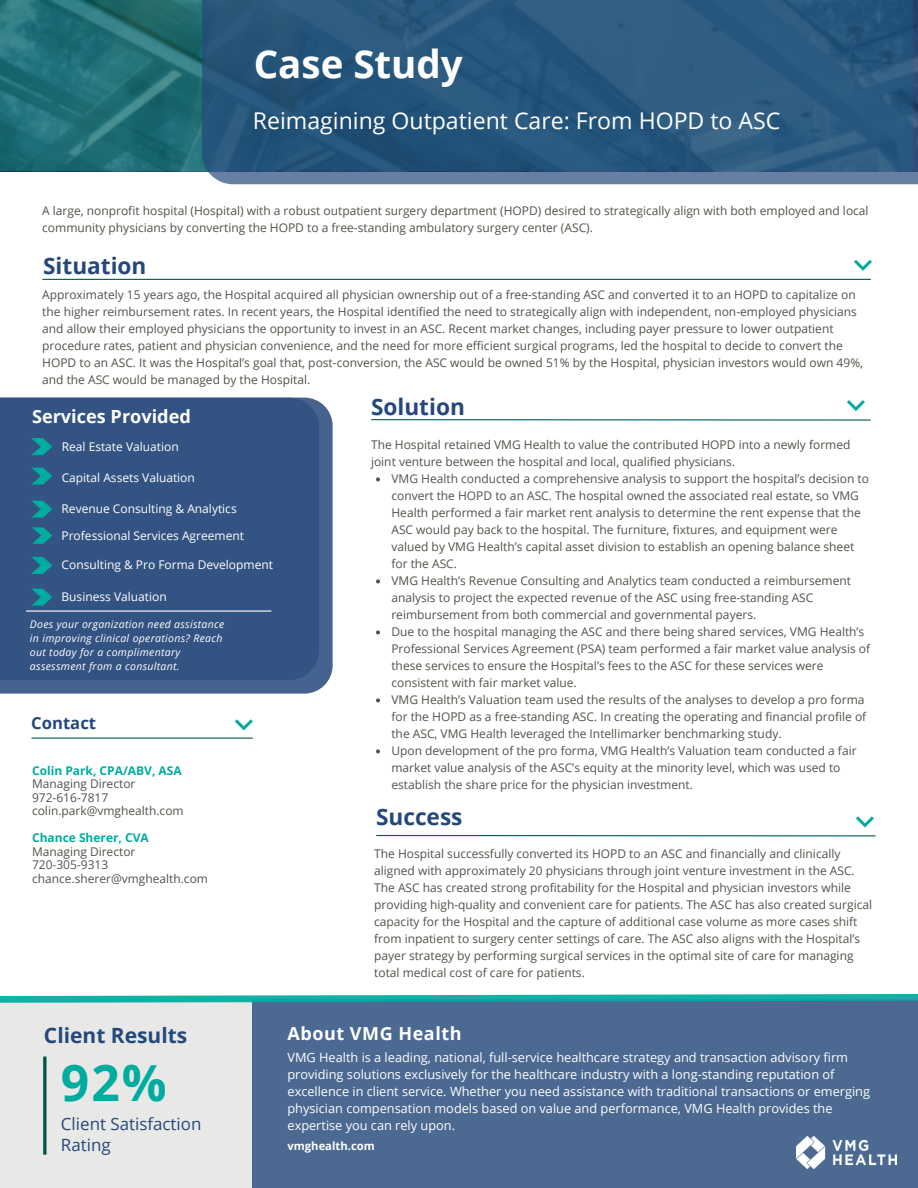
<style>
.page{position:relative;width:918px;height:1188px;background:#fff}
.page>*{position:absolute;margin:0;border:0;box-sizing:border-box;transform-origin:0 0}
.t1{font:700 49.8px "Open Sans";color:#00aca0}
.t2{font:700 38.55px "Open Sans";color:#fff}
.t3{font:23.1px "Open Sans";color:#fff}
.t4{font:700 22.65px "Open Sans";color:#25487b}
.t5{font:700 21px "Open Sans";color:#25487b}
.t6{font:700 18.15px "Open Sans";color:#fff}
.t7{font:700 18px "Open Sans";letter-spacing:.03em;color:#fff}
.t8{font:16.95px/21.1px "Open Sans";color:#25487b}
.t9{font:700 16.65px "Open Sans";color:#25487b}
.t10{font:12.75px/17px "Open Sans";color:#fff}
.t11{font:12px/17px "Open Sans";color:#51534a}
.t12{font:12px "Open Sans";color:#fff}
.t13{font:700 12px "Open Sans";color:#00aca0}
.t14{font:700 11.25px "Open Sans";color:#fff}
.t15{font:italic 10.5px "Open Sans";letter-spacing:.03em;color:#fff}
</style>
<div class="page">
<svg style="left:0;top:0;width:202px;height:171px;background:#216f75"></svg>
<svg style="left:202px;top:0;width:716px;height:184px;background:#2c5a7f"></svg>
<div style="left:0;top:1000px;width:253px;height:188px;background:#e8e8e7"></div>
<div style="left:253px;top:1000px;width:665px;height:188px;background:#4c6992"></div>
<svg style="left:0;top:994px;width:918px;height:9px"></svg>
<hr style="left:43px;top:279px;width:827px;height:1px;background:#00594c">
<svg style="left:847px;top:400px;width:18px;height:11px"></svg>
<hr style="left:372px;top:419px;width:498px;height:2px;background:#00594c">
<svg style="left:854px;top:260px;width:18px;height:11px"></svg>
<svg style="left:43px;top:1057px;width:4px;height:98px"></svg>
<svg style="left:0;top:401px;width:332px;height:293px;background:#4e6a94"></svg>
<div style="left:0;top:398px;width:319px;height:282px;background:#335383"></div>
<svg style="left:31px;top:438px;width:21px;height:17px"></svg>
<hr style="left:26px;top:610px;width:245px;height:2px;background:#fff">
<svg style="left:856px;top:816px;width:18px;height:12px"></svg>
<hr style="left:377px;top:835px;width:498px;height:1px;background:#00594c">
<svg style="left:235px;top:719px;width:18px;height:11px"></svg>
<hr style="left:32px;top:738px;width:220px;height:1px;background:#00594c">
<img style="left:797px;top:1137px;width:100px;height:31px">
<svg style="left:376px;top:477px;width:4px;height:4px"></svg>
<svg style="left:376px;top:579px;width:4px;height:4px"></svg>
<svg style="left:376px;top:630px;width:4px;height:4px"></svg>
<svg style="left:376px;top:698px;width:4px;height:4px"></svg>
<svg style="left:376px;top:749px;width:4px;height:4px"></svg>
<svg style="left:31px;top:501px;width:21px;height:17px"></svg>
<svg style="left:31px;top:468px;width:21px;height:17px"></svg>
<svg style="left:32px;top:527px;width:20px;height:17px"></svg>
<svg style="left:31px;top:557px;width:21px;height:17px"></svg>
<svg style="left:31px;top:589px;width:21px;height:17px"></svg>
<h5 class="t2" style="left:254px;top:37px;width:211px">Case Study</h5>
<p class="t3" style="left:253px;top:105px;width:529px">Reimagining Outpatient Care: From HOPD to ASC</p>
<p class="t11" style="left:42px;top:201px;width:828px">A large, nonprofit hospital (Hospital) with a robust outpatient surgery department (HOPD) desired to strategically align with both employed and local community physicians by converting the HOPD to a free-standing ambulatory surgery center (ASC).</p>
<p class="t4" style="left:43px;top:250px;width:105px">Situation</p>
<p class="t11" style="left:42px;top:286px;width:822px">Approximately 15 years ago, the Hospital acquired all physician ownership out of a free-standing ASC and converted it to an HOPD to capitalize on the higher reimbursement rates. In recent years, the Hospital identified the need to strategically align with independent, non-employed physicians and allow their employed physicians the opportunity to invest in an ASC. Recent market changes, including payer pressure to lower outpatient procedure rates, patient and physician convenience, and the need for more efficient surgical programs, led the hospital to decide to convert the HOPD to an ASC. It was the Hospital’s goal that, post-conversion, the ASC would be owned 51% by the Hospital, physician investors would own 49%, and the ASC would be managed by the Hospital.</p>
<p class="t6" style="left:32px;top:403px;width:160px">Services Provided</p>
<p class="t12" style="left:62px;top:438px;width:119px">Real Estate Valuation</p>
<p class="t12" style="left:62px;top:469px;width:135px">Capital Assets Valuation</p>
<p class="t12" style="left:62px;top:500px;width:177px">Revenue Consulting &amp; Analytics</p>
<h3 class="t12" style="left:62px;top:527px;width:184px">Professional Services Agreement</h3>
<h1 class="t12" style="left:62px;top:557px;width:213px">Consulting &amp; Pro Forma Development</h1>
<h6 class="t12" style="left:62px;top:588px;width:107px">Business Valuation</h6>
<p class="t15" style="left:30px;top:617px;width:196px">Does your organization need assistance</p>
<p class="t15" style="left:30px;top:631px;width:194px">in improving clinical operations? Reach</p>
<p class="t15" style="left:30px;top:645px;width:152px">out today for a complimentary</p>
<p class="t15" style="left:30px;top:659px;width:151px">assessment from a consultant.</p>
<p class="t9" style="left:31px;top:711px;width:66px">Contact</p>
<p class="t13" style="left:32px;top:762px;width:151px">Colin Park, CPA/ABV, ASA</p>
<p class="t11" style="left:32px;top:775px;width:105px">Managing Director</p>
<p class="t11" style="left:32px;top:789px;width:78px">972-616-7817</p>
<p class="t11" style="left:32px;top:802px;width:153px">colin.park@vmghealth.com</p>
<p class="t13" style="left:32px;top:830px;width:118px">Chance Sherer, CVA</p>
<h3 class="t11" style="left:32px;top:843px;width:105px">Managing Director</h3>
<p class="t11" style="left:32px;top:856px;width:78px">720-305-9313</p>
<p class="t11" style="left:32px;top:870px;width:177px">chance.sherer@vmghealth.com</p>
<p class="t4" style="left:371px;top:390px;width:95px">Solution</p>
<h4 class="t11" style="left:371px;top:436px;width:481px">The Hospital retained VMG Health to value the contributed HOPD into a newly formed joint venture between the hospital and local, qualified physicians.</h4>
<p class="t11" style="left:391px;top:470px;width:479px">VMG Health conducted a comprehensive analysis to support the hospital’s decision to convert the HOPD to an ASC. The hospital owned the associated real estate, so VMG Health performed a fair market rent analysis to determine the rent expense that the ASC would pay back to the hospital. The furniture, fixtures, and equipment were valued by VMG Health’s capital asset division to establish an opening balance sheet for the ASC.</p>
<h3 class="t11" style="left:391px;top:572px;width:461px">VMG Health’s Revenue Consulting and Analytics team conducted a reimbursement analysis to project the expected revenue of the ASC using free-standing ASC reimbursement from both commercial and governmental payers.</h3>
<p class="t11" style="left:391px;top:623px;width:480px">Due to the hospital managing the ASC and there being shared services, VMG Health’s Professional Services Agreement (PSA) team performed a fair market value analysis of these services to ensure the Hospital’s fees to the ASC for these services were consistent with fair market value.</p>
<p class="t11" style="left:391px;top:691px;width:476px">VMG Health’s Valuation team used the results of the analyses to develop a pro forma for the HOPD as a free-standing ASC. In creating the operating and financial profile of the ASC, VMG Health leveraged the Intellimarker benchmarking study.</p>
<h3 class="t11" style="left:391px;top:742px;width:467px">Upon development of the pro forma, VMG Health’s Valuation team conducted a fair market value analysis of the ASC’s equity at the minority level, which was used to establish the share price for the physician investment.</h3>
<p class="t4" style="left:376px;top:801px;width:88px">Success</p>
<h5 class="t11" style="left:374px;top:845px;width:499px">The Hospital successfully converted its HOPD to an ASC and financially and clinically aligned with approximately 20 physicians through joint venture investment in the ASC.<br>The ASC has created strong profitability for the Hospital and physician investors while providing high-quality and convenient care for patients. The ASC has also created surgical capacity for the Hospital and the capture of additional case volume as more cases shift from inpatient to surgery center settings of care. The ASC also aligns with the Hospital’s payer strategy by performing surgical services in the optimal site of care for managing total medical cost of care for patients.</h5>
<p class="t5" style="left:44px;top:1021px;width:145px">Client Results</p>
<p class="t7" style="left:288px;top:1021px;width:176px">About VMG Health</p>
<p class="t10" style="left:288px;top:1049px;width:584px">VMG Health is a leading, national, full-service healthcare strategy and transaction advisory firm providing solutions exclusively for the healthcare industry with a long-standing reputation of excellence in client service. Whether you need assistance with traditional transactions or emerging physician compensation models based on value and performance, VMG Health provides the expertise you can rely upon.</p>
<p class="t1" style="left:61px;top:1048px;width:107px">92%</p>
<p class="t8" style="left:61px;top:1113px;width:142px">Client Satisfaction<br>Rating</p>
<p class="t14" style="left:288px;top:1138px;width:89px">vmghealth.com</p>
</div>
